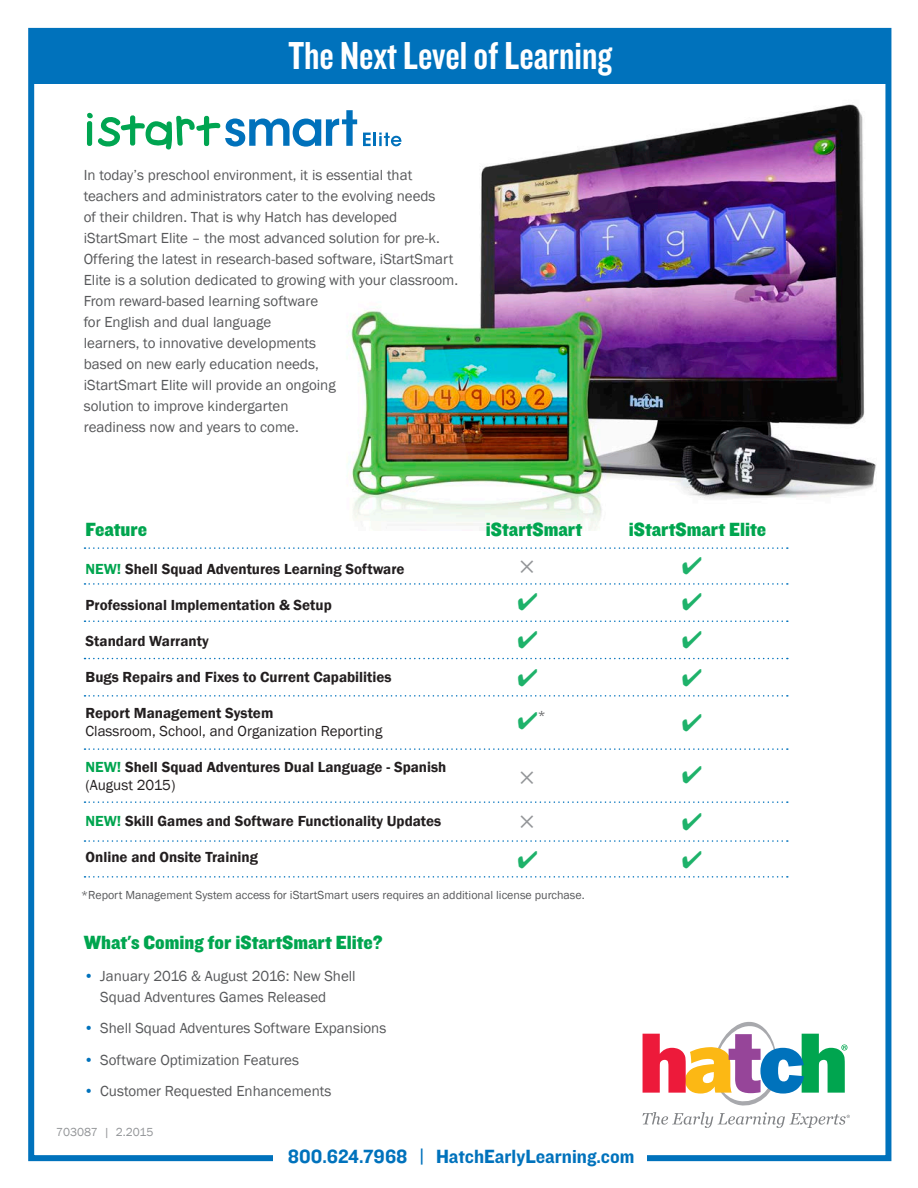
<style>
.page{position:relative;width:918px;height:1188px;background:#fff}
.page>*{position:absolute;margin:0;border:0;box-sizing:border-box;transform-origin:0 0}
.t1{font:40.5px "Knockout 49 Liteweight";color:#fff}
.t2{font:19.8px "Knockout 51 Middleweight";color:#0072bc}
.t3{font:19.8px "Knockout 71 Full Middlewt";color:#00a54f}
.t4{font:15px/21px "Franklin Gothic";color:#57585a}
.t5{font:600 15px "Franklin Gothic";color:#231f20}
.t6{font:15px "Franklin Gothic";color:#231f20}
.t7{font:13.5px "Franklin Gothic";color:#57585a}
.t8{font:12px "Franklin Gothic";color:#57585a}
.t9{font:12px "Franklin Gothic";color:#939598}
.s1{color:#00a54f}
.s2{color:#0072bc}
</style>
<div class="page">
<img style="left:347px;top:104px;width:529px;height:426px">
<div style="left:28px;top:28px;width:863px;height:1133px;border:6px solid #0072bc"></div>
<svg style="left:363px;top:133px;width:39px;height:13px"></svg>
<svg style="left:87px;top:110px;width:270px;height:41px"></svg>
<div style="left:32px;top:29px;width:855px;height:55px;background:#0072bc"></div>
<svg style="left:642px;top:1022px;width:208px;height:106px"></svg>
<div style="left:276px;top:1151px;width:370px;height:26px;background:#fff"></div>
<svg style="left:85px;top:547px;width:703px;height:2px"></svg>
<svg style="left:85px;top:840px;width:703px;height:2px"></svg>
<svg style="left:85px;top:583px;width:703px;height:2px"></svg>
<svg style="left:85px;top:876px;width:703px;height:2px"></svg>
<svg style="left:85px;top:620px;width:703px;height:2px"></svg>
<svg style="left:85px;top:695px;width:703px;height:2px"></svg>
<svg style="left:85px;top:658px;width:703px;height:1px"></svg>
<svg style="left:85px;top:748px;width:703px;height:2px"></svg>
<svg style="left:85px;top:801px;width:703px;height:2px"></svg>
<p class="t1" style="left:289px;top:30px;width:325px">The Next Level of Learning</p>
<p class="t4" style="left:84px;top:165px;width:376px">In today’s preschool environment, it is essential that teachers and administrators cater to the evolving needs<br>of their children. That is why Hatch has developed iStartSmart Elite – the most advanced solution for pre-k.<br>Offering the latest in research-based software, iStartSmart Elite is a solution dedicated to growing with your classroom.<br>From reward-based learning software<br>for English and dual language<br>learners, to innovative developments<br>based on new early education needs,<br>iStartSmart Elite will provide an ongoing<br>solution to improve kindergarten<br>readiness now and years to come.</p>
<p class="t3" style="left:86px;top:516px;width:63px">Feature</p>
<p class="t3" style="left:486px;top:516px;width:98px">iStartSmart</p>
<p class="t3" style="left:629px;top:516px;width:139px">iStartSmart Elite</p>
<p class="t5" style="left:86px;top:560px;width:321px"><span class="s1">NEW!</span> Shell Squad Adventures Learning Software</p>
<p class="t5" style="left:86px;top:596px;width:248px">Professional Implementation &amp; Setup</p>
<p class="t5" style="left:86px;top:632px;width:125px">Standard Warranty</p>
<p class="t5" style="left:86px;top:668px;width:308px">Bugs Repairs and Fixes to Current Capabilities</p>
<p class="t5" style="left:86px;top:704px;width:189px">Report Management System</p>
<p class="t6" style="left:86px;top:721px;width:298px">Classroom, School, and Organization Reporting</p>
<p class="t5" style="left:86px;top:758px;width:362px"><span class="s1">NEW!</span> Shell Squad Adventures Dual Language - Spanish</p>
<p class="t6" style="left:86px;top:775px;width:91px">(August 2015)</p>
<p class="t5" style="left:86px;top:812px;width:357px"><span class="s1">NEW!</span> Skill Games and Software Functionality Updates</p>
<p class="t5" style="left:86px;top:848px;width:174px">Online and Onsite Training</p>
<p class="t8" style="left:81px;top:888px;width:505px">*Report Management System access for iStartSmart users requires an additional license purchase.</p>
<p class="t7" style="left:538px;top:707px;width:9px">*</p>
<p class="t3" style="left:84px;top:930px;width:300px">What's Coming for iStartSmart Elite?</p>
<p class="t4" style="left:100px;top:966px;width:257px;text-indent:-16px"><span class="s2">•</span> January 2016 &amp; August 2016: New Shell<br>Squad Adventures Games Released</p>
<p class="t4" style="left:84px;top:1018px;width:304px"><span class="s2">•</span> Shell Squad Adventures Software Expansions</p>
<p class="t4" style="left:84px;top:1050px;width:217px"><span class="s2">•</span> Software Optimization Features</p>
<p class="t4" style="left:84px;top:1081px;width:249px"><span class="s2">•</span> Customer Requested Enhancements</p>
<p class="t9" style="left:56px;top:1124px;width:99px">703087 | 2.2015</p>
<p class="t2" style="left:288px;top:1143px;width:348px">800.624.7968 | HatchEarlyLearning.com</p>
<p class="t2" style="left:282px;top:1147px;width:348px">800.624.7968 | HatchEarlyLearning.com</p>
</div>
